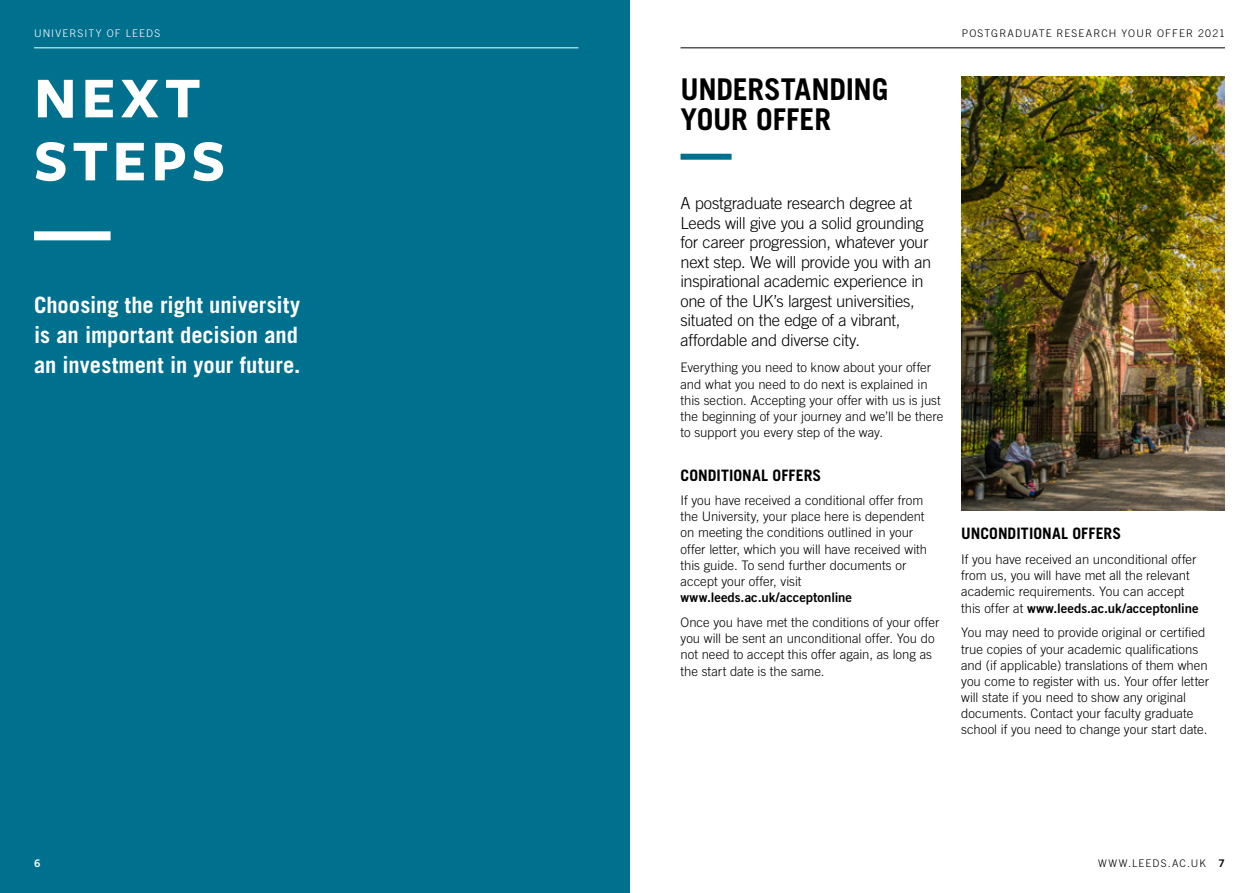
<style>
.page{position:relative;width:1259px;height:893px;background:#fff}
.page>*{position:absolute;margin:0;border:0;box-sizing:border-box;transform-origin:0 0}
.Divider_heading_and{font:700 60px/63px "Freight Sans Pro";letter-spacing:.08em;color:#fff}
.Heading_1{font:700 30px/30px "Trade Gothic";letter-spacing:-.01em;color:#000}
.Intro_copy{font:700 22.5px/30px "Trade Gothic";color:#fff;text-align:justify}
.Intro_copy__large{font:300 16.5px/19.5px "Trade Gothic";letter-spacing:-.02em;color:#000}
.Heading_2{font:700 15.75px "Trade Gothic";letter-spacing:.005em;color:#000}
.Body_Copy{font:300 13.2px/16.2px "Trade Gothic";color:#000}
.t1{font:300 10.5px "Trade Gothic";letter-spacing:.11em;color:#000}
.t2{font:300 10.5px "Trade Gothic";letter-spacing:.11em;color:#fff}
.t3{font:10.5px "Trade Gothic Bold Two";color:#fff}
.s1{font-family:"Trade Gothic Bold Two";font-weight:400}
</style>
<div class="page">
<hr style="left:680px;top:48px;width:545px;height:1px;background:#000">
<div style="left:0;top:0;width:629px;height:893px;background:#00708f"></div>
<hr style="left:34px;top:48px;width:544px;height:1px;background:#fff">
<div style="left:34px;top:231px;width:77px;height:9px;background:#fff"></div>
<img style="left:961px;top:77px;width:264px;height:433px">
<div style="left:680px;top:154px;width:51px;height:6px;background:#00708f"></div>
<p class="t2" style="left:34px;top:27px;width:128px">UNIVERSITY OF LEEDS</p>
<h1 class="Divider_heading_and" style="left:34px;top:64px;width:193px">NEXT<br>STEPS</h1>
<p class="Intro_copy" style="left:34px;top:289px;width:268px">Choosing the right university is an important decision and an investment in your future.</p>
<p class="t3" style="left:34px;top:857px;width:8px">6</p>
<h1 class="Heading_1" style="left:680px;top:74px;width:209px">UNDERSTANDING<br>YOUR OFFER</h1>
<p class="t1" style="left:961px;top:27px;width:265px">POSTGRADUATE RESEARCH YOUR OFFER 2021</p>
<p class="Intro_copy__large" style="left:680px;top:193px;width:252px">A postgraduate research degree at Leeds will give you a solid grounding for career progression, whatever your next step. We will provide you with an inspirational academic experience in one of the UK’s largest universities, situated on the edge of a vibrant, affordable and diverse city.</p>
<p class="Body_Copy" style="left:680px;top:359px;width:264px">Everything you need to know about your offer and what you need to do next is explained in this section. Accepting your offer with us is just the beginning of your journey and we’ll be there to support you every step of the way.</p>
<h2 class="Heading_2" style="left:680px;top:465px;width:142px">CONDITIONAL OFFERS</h2>
<p class="Body_Copy" style="left:680px;top:492px;width:248px">If you have received a conditional offer from the University, your place here is dependent on meeting the conditions outlined in your offer letter, which you will have received with this guide. To send further documents or accept your offer, visit <span class="s1">www.leeds.ac.uk/acceptonline</span></p>
<p class="Body_Copy" style="left:680px;top:614px;width:260px">Once you have met the conditions of your offer you will be sent an unconditional offer. You do not need to accept this offer again, as long as the start date is the same.</p>
<h2 class="Heading_2" style="left:961px;top:524px;width:161px">UNCONDITIONAL OFFERS</h2>
<p class="Body_Copy" style="left:961px;top:551px;width:239px">If you have received an unconditional offer from us, you will have met all the relevant academic requirements. You can accept this offer at <span class="s1">www.leeds.ac.uk/acceptonline</span></p>
<p class="Body_Copy" style="left:961px;top:624px;width:249px">You may need to provide original or certified true copies of your academic qualifications and (if applicable) translations of them when you come to register with us. Your offer letter will state if you need to show any original documents. Contact your faculty graduate school if you need to change your start date.</p>
<p class="t1" style="left:1098px;top:857px;width:128px">WWW.LEEDS.AC.UK <span class="s1">7</span></p>
</div>
